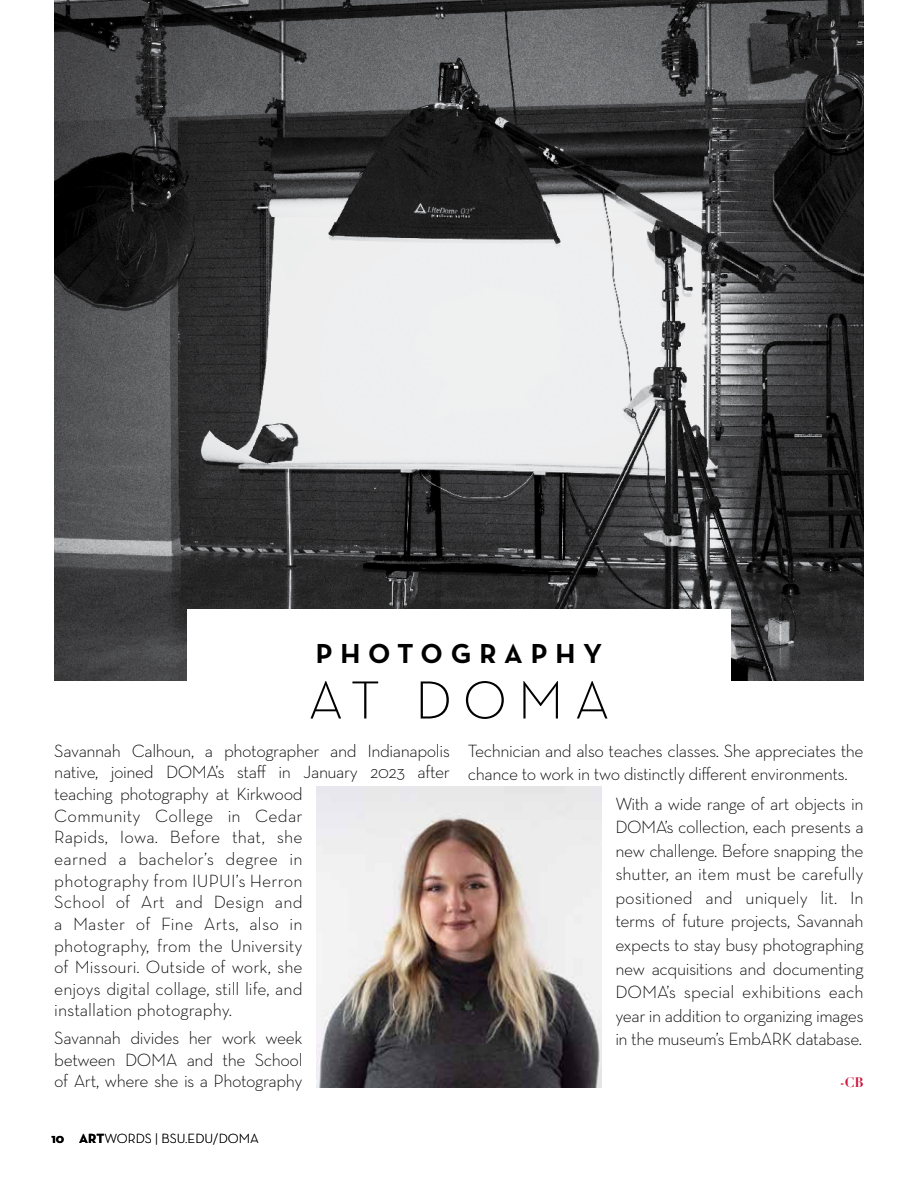
<style>
.page{position:relative;width:918px;height:1188px;background:#fff}
.page>*{position:absolute;margin:0;border:0;box-sizing:border-box;transform-origin:0 0}
.t1{font:300 54.45px "Neutra Text";letter-spacing:.2em;color:#000}
.t2{font:700 28.05px "Neutra Text";letter-spacing:.28em;color:#000}
.t3{font:300 18px/23.5px "Neutra Text";letter-spacing:-.025em;color:#000;text-align:justify}
.t4{font:300 18px/21.6px "Neutra Text";color:#000}
.t5{font:300 13.5px "Neutra Text";color:#000}
.t6{font:700 13.5px "Didot";color:#cd163f}
.s1{font-weight:700}
</style>
<div class="page">
<img style="left:54px;top:0;width:810px;height:680px">
<div style="left:187px;top:609px;width:544px;height:147px;background:#fff"></div>
<img style="left:316px;top:787px;width:286px;height:300px">
<h2 class="t2" style="left:316px;top:636px;width:288px">PHOTOGRAPHY</h2>
<h1 class="t1" style="left:308px;top:667px;width:303px">AT DOMA</h1>
<p class="t4" style="left:54px;top:739px;width:397px">Savannah Calhoun, a photographer and Indianapolis native, joined DOMA’s staff in January 2023 after teaching photography at Kirkwood<br>Community College in Cedar<br>Rapids, Iowa. Before that, she<br>earned a bachelor’s degree in<br>photography from IUPUI’s Herron<br>School of Art and Design and<br>a Master of Fine Arts, also in<br>photography, from the University<br>of Missouri. Outside of work, she<br>enjoys digital collage, still life, and<br>installation photography.</p>
<p class="t3" style="left:54px;top:1027px;width:250px;line-height:21.6px">Savannah divides her work week between DOMA and the School of Art, where she is a Photography</p>
<p class="t5" style="left:51px;top:1131px;width:209px"><span class="s1">10 ART</span>WORDS | BSU.EDU/DOMA</p>
<p class="t3" style="left:468px;top:738px;width:397px">Technician and also teaches classes. She appreciates the chance to work in two distinctly different environments.</p>
<p class="t3" style="left:615px;top:791px;width:250px">With a wide range of art objects in DOMA’s collection, each presents a new challenge. Before snapping the shutter, an item must be carefully positioned and uniquely lit. In terms of future projects, Savannah expects to stay busy photographing new acquisitions and documenting DOMA’s special exhibitions each year in addition to organizing images in the museum’s EmbARK database.</p>
<p class="t6" style="left:840px;top:1074px;width:25px">-CB</p>
</div>
